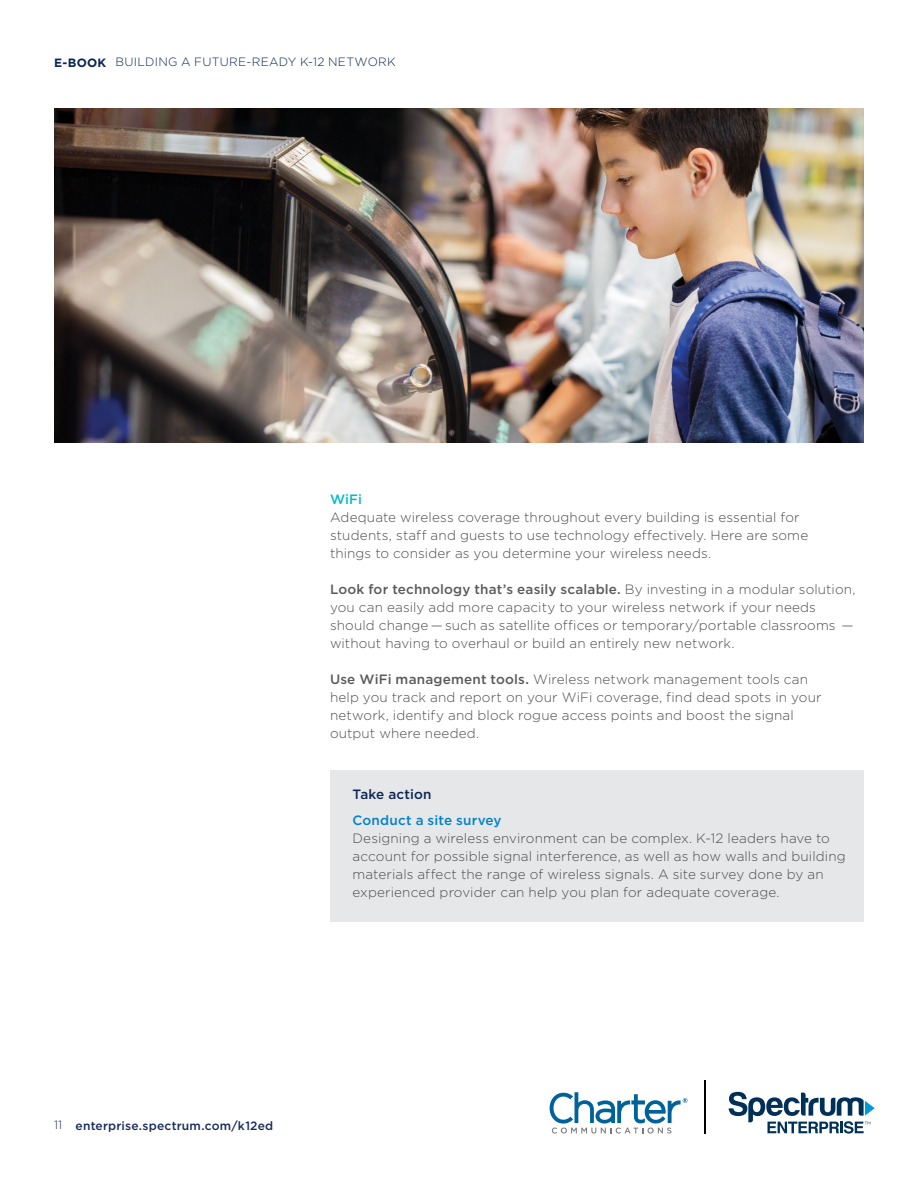
<style>
.page{position:relative;width:918px;height:1188px;background:#fff}
.page>*{position:absolute;margin:0;border:0;box-sizing:border-box;transform-origin:0 0}
.t1{font:300 13.5px/18px "Gotham";letter-spacing:.01em;color:#4d4d4f}
.t2{font:500 13.5px "Gotham";letter-spacing:.015em;color:#0083ca}
.t3{font:500 13.5px "Gotham";letter-spacing:.01em;color:#0c2552}
.t4{font:500 13.5px "Gotham";color:#00bac6}
.t5{font:300 12px "Gotham";letter-spacing:.025em;color:#0c2552}
.t6{font:500 12px "Gotham";letter-spacing:.02em;color:#172a5a}
.s1{font-weight:700}
.s2{font-weight:500;color:#5a5a5a}
.s3{font-weight:300}
</style>
<div class="page">
<hr style="left:704px;top:1080px;width:1px;height:54px;background:#000">
<svg style="left:729px;top:1092px;width:146px;height:42px"></svg>
<svg style="left:550px;top:1092px;width:137px;height:42px"></svg>
<div style="left:330px;top:770px;width:534px;height:152px;background:#e6e7e8"></div>
<img style="left:54px;top:108px;width:810px;height:335px">
<p class="t5" style="left:54px;top:56px;width:343px"><span class="s1">E-BOOK</span> BUILDING A FUTURE-READY K-12 NETWORK</p>
<p class="t4" style="left:330px;top:490px;width:34px">WiFi</p>
<p class="t1" style="left:330px;top:508px;width:480px">Adequate wireless coverage throughout every building is essential for students, staff and guests to use technology effectively. Here are some things to consider as you determine your wireless needs.</p>
<p class="t1" style="left:330px;top:580px;width:527px"><span class="s2">Look for technology that’s easily scalable.</span> By investing in a modular solution, you can easily add more capacity to your wireless network if your needs should change — such as satellite offices or temporary/portable classrooms — without having to overhaul or build an entirely new network.</p>
<p class="t1" style="left:330px;top:670px;width:493px"><span class="s2">Use WiFi management tools.</span> Wireless network management tools can help you track and report on your WiFi coverage, find dead spots in your network, identify and block rogue access points and boost the signal output where needed.</p>
<p class="t3" style="left:353px;top:786px;width:81px">Take action</p>
<p class="t2" style="left:353px;top:811px;width:151px">Conduct a site survey</p>
<p class="t1" style="left:353px;top:829px;width:495px">Designing a wireless environment can be complex. K-12 leaders have to account for possible signal interference, as well as how walls and building materials affect the range of wireless signals. A site survey done by an experienced provider can help you plan for adequate coverage.</p>
<p class="t6" style="left:54px;top:1118px;width:221px"><span class="s3">11</span> enterprise.spectrum.com/k12ed</p>
</div>
